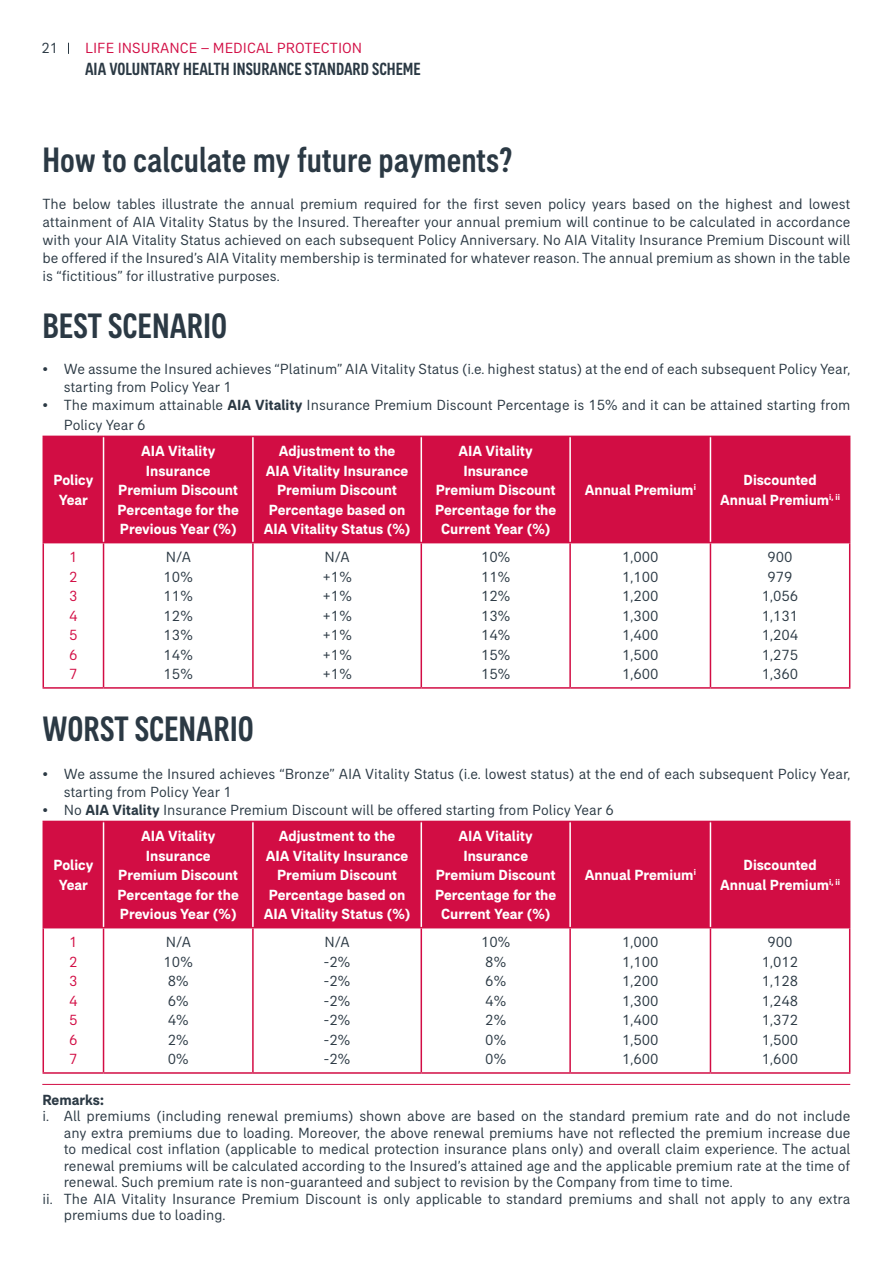
<style>
.page{position:relative;width:893px;height:1263px;background:#fff}
.page>*{position:absolute;margin:0;border:0;box-sizing:border-box;transform-origin:0 0}
.t1{font:500 condensed 36px "AIA Everest";color:#2b3944}
.t2{font:500 condensed 18px "AIA Everest";color:#2b3944}
.t3{font:15px/19.5px "AIA Everest";color:#2b3944}
.t4{font:700 15px/19.5px "AIA Everest";color:#fff;text-align:center}
.t5{font:15px/19.5px "AIA Everest";color:#d20d44;text-align:justify}
.t6{font:700 15px "AIA Everest";color:#2b3944}
.s1{font-weight:700}
</style>
<div class="page">
<div style="left:44px;top:437px;width:805px;height:105px;background:#d20d44"></div>
<hr style="left:103px;top:437px;width:1px;height:105px;background:#fff">
<hr style="left:252px;top:437px;width:2px;height:105px;background:#fff">
<hr style="left:421px;top:437px;width:1px;height:105px;background:#fff">
<hr style="left:569px;top:437px;width:2px;height:105px;background:#fff">
<hr style="left:710px;top:437px;width:1px;height:105px;background:#fff">
<hr style="left:43px;top:437px;width:1px;height:105px;background:#d20d44">
<hr style="left:43px;top:436px;width:61px;height:1px;background:#d20d44">
<hr style="left:104px;top:436px;width:149px;height:1px;background:#d20d44">
<hr style="left:253px;top:436px;width:168px;height:1px;background:#d20d44">
<hr style="left:421px;top:436px;width:149px;height:1px;background:#d20d44">
<hr style="left:570px;top:436px;width:140px;height:1px;background:#d20d44">
<hr style="left:710px;top:436px;width:140px;height:1px;background:#d20d44">
<hr style="left:849px;top:437px;width:1px;height:105px;background:#d20d44">
<hr style="left:43px;top:543px;width:1px;height:144px;background:#d20d44">
<hr style="left:43px;top:542px;width:61px;height:1px;background:#d20d44">
<hr style="left:43px;top:687px;width:61px;height:2px;background:#d20d44">
<hr style="left:103px;top:543px;width:1px;height:144px;background:#d20d44">
<hr style="left:104px;top:542px;width:149px;height:1px;background:#d20d44">
<hr style="left:104px;top:687px;width:149px;height:2px;background:#d20d44">
<hr style="left:252px;top:543px;width:2px;height:144px;background:#d20d44">
<hr style="left:253px;top:542px;width:168px;height:1px;background:#d20d44">
<hr style="left:253px;top:687px;width:168px;height:2px;background:#d20d44">
<hr style="left:421px;top:543px;width:1px;height:144px;background:#d20d44">
<hr style="left:421px;top:542px;width:149px;height:1px;background:#d20d44">
<hr style="left:421px;top:687px;width:149px;height:2px;background:#d20d44">
<hr style="left:569px;top:543px;width:2px;height:144px;background:#d20d44">
<hr style="left:570px;top:542px;width:140px;height:1px;background:#d20d44">
<hr style="left:570px;top:687px;width:140px;height:2px;background:#d20d44">
<hr style="left:710px;top:543px;width:1px;height:144px;background:#d20d44">
<hr style="left:710px;top:542px;width:140px;height:1px;background:#d20d44">
<hr style="left:849px;top:543px;width:1px;height:144px;background:#d20d44">
<hr style="left:710px;top:687px;width:140px;height:2px;background:#d20d44">
<div style="left:44px;top:822px;width:805px;height:105px;background:#d20d44"></div>
<hr style="left:103px;top:822px;width:1px;height:105px;background:#fff">
<hr style="left:252px;top:822px;width:2px;height:105px;background:#fff">
<hr style="left:421px;top:822px;width:1px;height:105px;background:#fff">
<hr style="left:569px;top:822px;width:2px;height:105px;background:#fff">
<hr style="left:710px;top:822px;width:1px;height:105px;background:#fff">
<hr style="left:43px;top:822px;width:1px;height:105px;background:#d20d44">
<hr style="left:43px;top:821px;width:61px;height:1px;background:#d20d44">
<hr style="left:104px;top:821px;width:149px;height:1px;background:#d20d44">
<hr style="left:253px;top:821px;width:168px;height:1px;background:#d20d44">
<hr style="left:421px;top:821px;width:149px;height:1px;background:#d20d44">
<hr style="left:570px;top:821px;width:140px;height:1px;background:#d20d44">
<hr style="left:710px;top:821px;width:140px;height:1px;background:#d20d44">
<hr style="left:849px;top:822px;width:1px;height:105px;background:#d20d44">
<hr style="left:43px;top:928px;width:1px;height:144px;background:#d20d44">
<hr style="left:43px;top:927px;width:61px;height:1px;background:#d20d44">
<hr style="left:43px;top:1072px;width:61px;height:2px;background:#d20d44">
<hr style="left:103px;top:928px;width:1px;height:144px;background:#d20d44">
<hr style="left:104px;top:927px;width:149px;height:1px;background:#d20d44">
<hr style="left:104px;top:1072px;width:149px;height:2px;background:#d20d44">
<hr style="left:252px;top:928px;width:2px;height:144px;background:#d20d44">
<hr style="left:253px;top:927px;width:168px;height:1px;background:#d20d44">
<hr style="left:253px;top:1072px;width:168px;height:2px;background:#d20d44">
<hr style="left:421px;top:928px;width:1px;height:144px;background:#d20d44">
<hr style="left:421px;top:927px;width:149px;height:1px;background:#d20d44">
<hr style="left:421px;top:1072px;width:149px;height:2px;background:#d20d44">
<hr style="left:569px;top:928px;width:2px;height:144px;background:#d20d44">
<hr style="left:570px;top:927px;width:140px;height:1px;background:#d20d44">
<hr style="left:570px;top:1072px;width:140px;height:2px;background:#d20d44">
<hr style="left:710px;top:928px;width:1px;height:144px;background:#d20d44">
<hr style="left:710px;top:927px;width:140px;height:1px;background:#d20d44">
<hr style="left:849px;top:928px;width:1px;height:144px;background:#d20d44">
<hr style="left:710px;top:1072px;width:140px;height:2px;background:#d20d44">
<hr style="left:42px;top:1084px;width:808px;height:1px;background:#d20d44">
<p class="t3" style="left:41px;top:38px;width:18px">21</p>
<p class="t5" style="left:85px;top:38px;width:279px">LIFE INSURANCE – MEDICAL PROTECTION</p>
<p class="t2" style="left:85px;top:59px;width:337px">AIA VOLUNTARY HEALTH INSURANCE STANDARD SCHEME</p>
<h1 class="t1" style="left:43px;top:139px;width:471px">How to calculate my future payments?</h1>
<p class="t3" style="left:43px;top:195px;width:809px;line-height:18px;text-align:justify">The below tables illustrate the annual premium required for the first seven policy years based on the highest and lowest attainment of AIA Vitality Status by the Insured. Thereafter your annual premium will continue to be calculated in accordance with your AIA Vitality Status achieved on each subsequent Policy Anniversary. No AIA Vitality Insurance Premium Discount will be offered if the Insured’s AIA Vitality membership is terminated for whatever reason. The annual premium as shown in the table is “fictitious” for illustrative purposes.</p>
<h1 class="t1" style="left:43px;top:305px;width:186px">BEST SCENARIO</h1>
<p class="t3" style="left:64px;top:360px;width:788px;line-height:18px;text-indent:-21px">• We assume the Insured achieves “Platinum” AIA Vitality Status (i.e. highest status) at the end of each subsequent Policy Year, starting from Policy Year 1</p>
<p class="t3" style="left:64px;top:395px;width:788px;text-indent:-21px">• The maximum attainable <span class="s1">AIA Vitality</span> Insurance Premium Discount Percentage is 15% and it can be attained starting from<br>Policy Year 6</p>
<p class="t4" style="left:53px;top:470px;width:41px">Policy<br>Year</p>
<p class="t4" style="left:118px;top:441px;width:123px">AIA Vitality<br>Insurance<br>Premium Discount<br>Percentage for the<br>Previous Year (%)</p>
<p class="t4" style="left:264px;top:441px;width:148px">Adjustment to the<br>AIA Vitality Insurance<br>Premium Discount<br>Percentage based on<br>AIA Vitality Status (%)</p>
<p class="t4" style="left:435px;top:441px;width:123px">AIA Vitality<br>Insurance<br>Premium Discount<br>Percentage for the<br>Current Year (%)</p>
<p class="t4" style="left:585px;top:480px;width:113px">Annual Premium<sup>i</sup></p>
<p class="t4" style="left:720px;top:470px;width:121px">Discounted<br>Annual Premium<sup>i,</sup> <sup>ii</sup></p>
<p class="t5" style="left:69px;top:547px;width:10px">1<br>2<br>3<br>4<br>5<br>6<br>7</p>
<p class="t3" style="left:164px;top:547px;width:31px">N/A<br>10%<br>11%<br>12%<br>13%<br>14%<br>15%</p>
<p class="t3" style="left:322px;top:547px;width:31px">N/A +1% +1% +1% +1% +1% +1%</p>
<p class="t3" style="left:481px;top:547px;width:31px;text-align:justify">10% 11% 12% 13% 14% 15% 15%</p>
<p class="t3" style="left:622px;top:547px;width:38px;text-align:justify">1,000<br>1,100<br>1,200<br>1,300<br>1,400<br>1,500<br>1,600</p>
<p class="t3" style="left:762px;top:547px;width:38px;text-align:center">900<br>979<br>1,056<br>1,131<br>1,204<br>1,275<br>1,360</p>
<h1 class="t1" style="left:43px;top:708px;width:213px">WORST SCENARIO</h1>
<p class="t3" style="left:64px;top:764px;width:788px;line-height:18px;text-indent:-21px">• We assume the Insured achieves “Bronze” AIA Vitality Status (i.e. lowest status) at the end of each subsequent Policy Year, starting from Policy Year 1</p>
<p class="t3" style="left:43px;top:800px;width:573px">• No <span class="s1">AIA Vitality</span> Insurance Premium Discount will be offered starting from Policy Year 6</p>
<p class="t4" style="left:53px;top:855px;width:41px">Policy<br>Year</p>
<p class="t4" style="left:118px;top:826px;width:123px">AIA Vitality<br>Insurance<br>Premium Discount<br>Percentage for the<br>Previous Year (%)</p>
<p class="t4" style="left:264px;top:826px;width:148px">Adjustment to the<br>AIA Vitality Insurance<br>Premium Discount<br>Percentage based on<br>AIA Vitality Status (%)</p>
<p class="t4" style="left:435px;top:826px;width:123px">AIA Vitality<br>Insurance<br>Premium Discount<br>Percentage for the<br>Current Year (%)</p>
<p class="t4" style="left:585px;top:865px;width:113px">Annual Premium<sup>i</sup></p>
<p class="t4" style="left:720px;top:855px;width:121px">Discounted<br>Annual Premium<sup>i,</sup> <sup>ii</sup></p>
<p class="t5" style="left:69px;top:932px;width:10px">1<br>2<br>3<br>4<br>5<br>6<br>7</p>
<p class="t3" style="left:164px;top:932px;width:31px">N/A<br>10%<br>8%<br>6%<br>4%<br>2%<br>0%</p>
<p class="t3" style="left:324px;top:932px;width:28px;text-align:justify">N/A -2% -2% -2% -2% -2% -2%</p>
<p class="t3" style="left:481px;top:932px;width:31px">10%<br>8%<br>6%<br>4%<br>2%<br>0%<br>0%</p>
<p class="t3" style="left:622px;top:932px;width:38px;text-align:justify">1,000<br>1,100<br>1,200<br>1,300<br>1,400<br>1,500<br>1,600</p>
<p class="t3" style="left:762px;top:932px;width:38px;text-align:center">900<br>1,012<br>1,128<br>1,248<br>1,372<br>1,500<br>1,600</p>
<p class="t6" style="left:43px;top:1091px;width:63px">Remarks:</p>
<p class="t3" style="left:43px;top:1106px;width:809px">i. All premiums (including renewal premiums) shown above are based on the standard premium rate and do not include</p>
<p class="t3" style="left:64px;top:1123px;width:788px">any extra premiums due to loading. Moreover, the above renewal premiums have not reflected the premium increase due</p>
<p class="t3" style="left:64px;top:1139px;width:788px">to medical cost inflation (applicable to medical protection insurance plans only) and overall claim experience. The actual</p>
<p class="t3" style="left:64px;top:1156px;width:788px">renewal premiums will be calculated according to the Insured’s attained age and the applicable premium rate at the time of</p>
<p class="t3" style="left:64px;top:1172px;width:670px">renewal. Such premium rate is non-guaranteed and subject to revision by the Company from time to time.</p>
<p class="t3" style="left:43px;top:1189px;width:809px">ii. The AIA Vitality Insurance Premium Discount is only applicable to standard premiums and shall not apply to any extra</p>
<p class="t3" style="left:64px;top:1205px;width:163px">premiums due to loading.</p>
</div>
